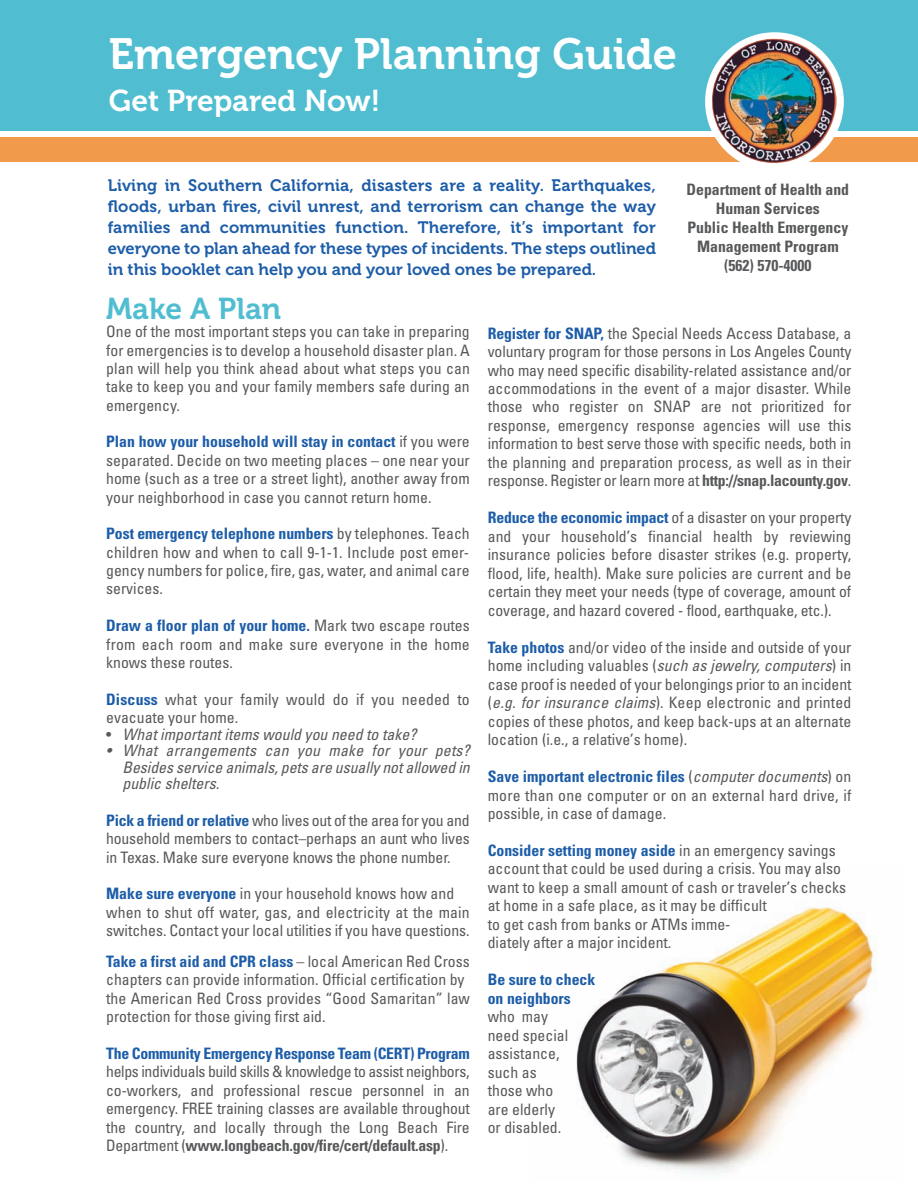
<style>
.page{position:relative;width:918px;height:1188px;background:#fff}
.page>*{position:absolute;margin:0;border:0;box-sizing:border-box;transform-origin:0 0}
.t1{font:43.5px "Museo 700";color:#fff}
.t2{font:30px "Museo 700";color:#fff}
.t3{font:30px "Museo 700";color:#50bed0}
.t4{font:16.5px/21px "Museo 700";color:#1d5da8;text-align:justify}
.t5{font:condensed 15.75px/18.5px "Univers";color:#57585a;text-align:justify}
.t6{font:italic condensed 15.75px/16.5px "Univers";color:#57585a;text-align:justify}
.t7{font:700 condensed 15.75px/18.9px "Univers";color:#57585a;text-align:center}
.t8{font:700 condensed 15.75px/18.5px "Univers";letter-spacing:-.015em;color:#1d5da8}
.s1{font-weight:700;color:#1d5da8}
.s2{font-style:normal}
.s3{font-weight:700}
.s4{font-style:italic}
</style>
<div class="page">
<div style="left:0;top:0;width:918px;height:130px;background:#50bed0"></div>
<div style="left:0;top:138px;width:918px;height:24px;background:#f19a4b"></div>
<svg style="left:705px;top:32px;width:139px;height:139px;fill:#fff"></svg>
<img style="left:712px;top:39px;width:125px;height:117px">
<img style="left:576px;top:907px;width:298px;height:266px">
<h1 class="t1" style="left:109px;top:38px;width:570px">Emergency Planning Guide</h1>
<h2 class="t2" style="left:109px;top:89px;width:273px">Get Prepared Now!</h2>
<p class="t4" style="left:108px;top:176px;width:550px">Living in Southern California, disasters are a reality. Earthquakes, floods, urban fires, civil unrest, and terrorism can change the way families and communities function. Therefore, it’s important for everyone to plan ahead for these types of incidents. The steps outlined in this booklet can help you and your loved ones be prepared.</p>
<h2 class="t3" style="left:106px;top:297px;width:177px">Make A Plan</h2>
<p class="t5" style="left:106px;top:324px;width:365px">One of the most important steps you can take in preparing for emergencies is to develop a household disaster plan. A plan will help you think ahead about what steps you can take to keep you and your family members safe during an emergency.</p>
<p class="t5" style="left:106px;top:434px;width:365px"><span class="s1">Plan how your household will stay in contact</span> if you were separated. Decide on two meeting places – one near your home (such as a tree or a street light), another away from your neighborhood in case you cannot return home.</p>
<p class="t5" style="left:106px;top:526px;width:365px"><span class="s1">Post emergency telephone numbers</span> by telephones. Teach children how and when to call 9-1-1. Include post emer&shy;gency numbers for police, fire, gas, water, and animal care services.</p>
<p class="t5" style="left:106px;top:618px;width:365px"><span class="s1">Draw a floor plan of your home.</span> Mark two escape routes from each room and make sure everyone in the home knows these routes.</p>
<p class="t5" style="left:106px;top:691px;width:365px"><span class="s1">Discuss</span> what your family would do if you needed to evacuate your home.</p>
<p class="t6" style="left:106px;top:727px;width:312px"><span class="s2">•</span> What important items would you need to take?</p>
<p class="t6" style="left:122px;top:744px;width:349px;text-indent:-16px">• What arrangements can you make for your pets?<br>Besides service animals, pets are usually not allowed in public shelters.</p>
<p class="t5" style="left:106px;top:812px;width:365px"><span class="s1">Pick a friend or relative</span> who lives out of the area for you and household members to contact–perhaps an aunt who lives in Texas. Make sure everyone knows the phone number.</p>
<p class="t5" style="left:106px;top:886px;width:365px;text-align:left"><span class="s1">Make sure everyone</span> in your household knows how and when to shut off water, gas, and electricity at the main switches. Contact your local utilities if you have questions.</p>
<p class="t5" style="left:106px;top:953px;width:365px;text-align:left"><span class="s1">Take a first aid and CPR class</span> – local American Red Cross chapters can provide information. Official certification by the American Red Cross provides “Good Samaritan” law protection for those giving first aid.</p>
<p class="t8" style="left:106px;top:1045px;width:365px">The Community Emergency Response Team (CERT) Program</p>
<p class="t5" style="left:106px;top:1064px;width:365px">helps individuals build skills &amp; knowledge to assist neighbors, co-workers, and professional rescue personnel in an emergency. FREE training classes are available throughout the country, and locally through the Long Beach Fire Department (<span class="s3">www.longbeach.gov/fire/cert/default.asp</span>).</p>
<p class="t7" style="left:687px;top:181px;width:164px">Department of Health and<br>Human Services<br>Public Health Emergency<br>Management Program (562) 570-4000</p>
<p class="t5" style="left:488px;top:325px;width:365px"><span class="s1">Register for SNAP,</span> the Special Needs Access Database, a voluntary program for those persons in Los Angeles County who may need specific disability-related assistance and/or accommodations in the event of a major disaster. While those who register on SNAP are not prioritized for response, emergency response agencies will use this information to best serve those with specific needs, both in the planning and preparation process, as well as in their response. Register or learn more at <span class="s3">http://snap.lacounty.gov</span>.</p>
<p class="t5" style="left:488px;top:510px;width:365px"><span class="s1">Reduce the economic impact</span> of a disaster on your property and your household’s financial health by reviewing insurance policies before disaster strikes (e.g. property, flood, life, health). Make sure policies are current and be certain they meet your needs (type of coverage, amount of coverage, and hazard covered - flood, earthquake, etc.).</p>
<p class="t5" style="left:488px;top:639px;width:365px"><span class="s1">Take photos</span> and/or video of the inside and outside of your home including valuables (<span class="s4">such as jewelry, computers</span>) in case proof is needed of your belongings prior to an incident (<span class="s4">e.g. for insurance claims</span>). Keep electronic and printed copies of these photos, and keep back-ups at an alternate location (i.e., a relative’s home).</p>
<p class="t5" style="left:488px;top:769px;width:365px"><span class="s1">Save important electronic files</span> (<span class="s4">computer documents</span>) on more than one computer or on an external hard drive, if possible, in case of damage.</p>
<p class="t5" style="left:488px;top:842px;width:360px;text-align:left"><span class="s1">Consider setting money aside</span> in an emergency savings account that could be used during a crisis. You may also want to keep a small amount of cash or traveler’s checks at home in a safe place, as it may be difficult<br>to get cash from banks or ATMs imme-<br>diately after a major incident.</p>
<p class="t8" style="left:488px;top:972px;width:109px">Be sure to check on neighbors</p>
<p class="t5" style="left:488px;top:1009px;width:82px;text-align:left">who may need special assistance, such as those who are elderly or disabled.</p>
</div>
